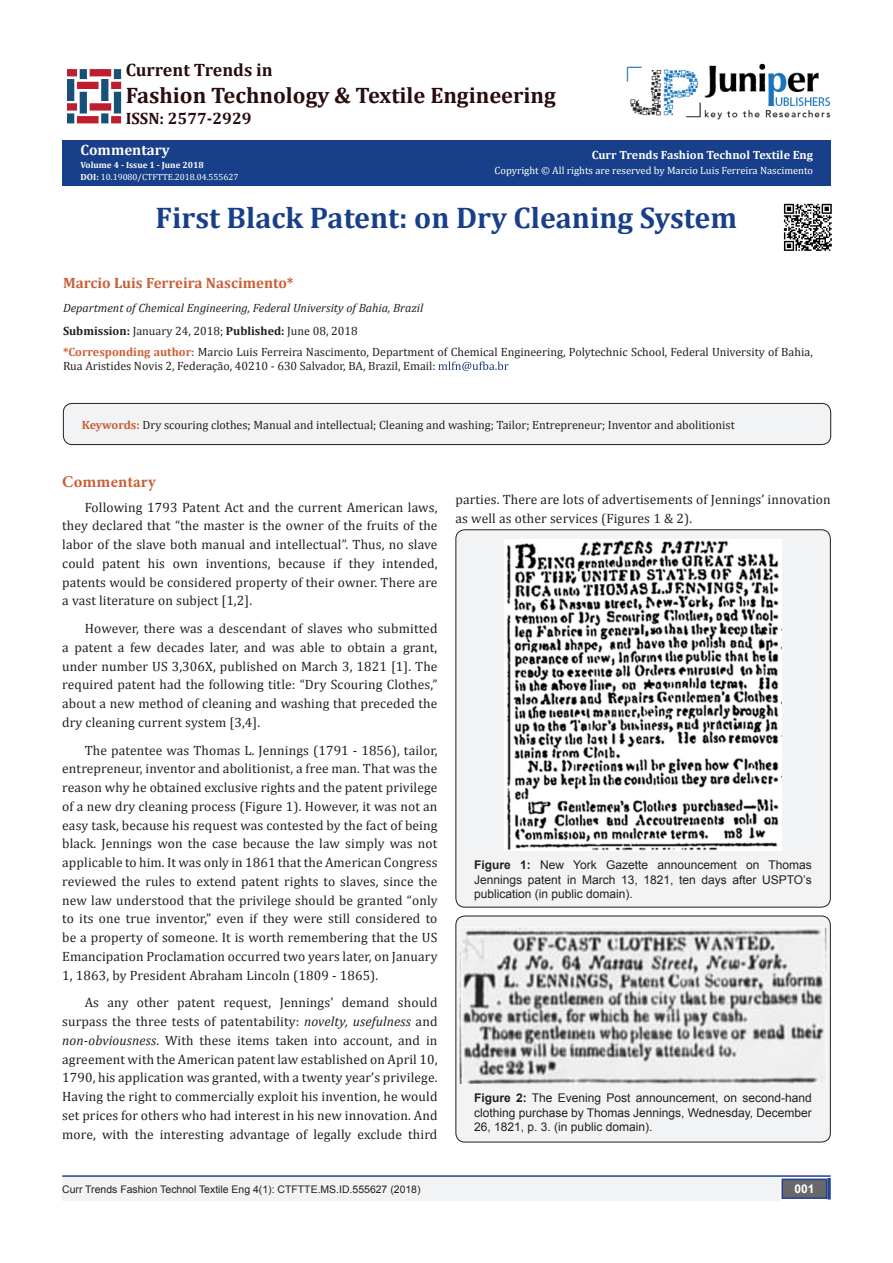
<style>
.page{position:relative;width:893px;height:1263px;background:#fff}
.page>*{position:absolute;margin:0;border:0;box-sizing:border-box;transform-origin:0 0}
.t1{font:700 30px "Cambria";color:#183f89}
.t2{font:700 22.5px "Cambria";color:#290c0e}
.t3{font:700 18px "Cambria";color:#290c0e}
.t4{font:700 16.5px "Cambria";color:#290c0e}
.List_Paragraph{font:700 16.5px "Minion Pro";letter-spacing:.01em;color:#ca5f37}
.t5{font:700 15px "Cambria";color:#ca5f37}
.t6{font:700 15px "Cambria";color:#fffefc}
.List_Paragraph-2{font:13.5px/18.8px "Cambria";letter-spacing:.01em;color:#231f20;text-align:justify}
.t7{font:12px/14.4px "Cambria";color:#231f20}
.t8{font:12px/14.4px "Arial";color:#231f20;text-align:justify}
.t9{font:italic 12px "Cambria";color:#231f20}
.t10{font:700 12px "Cambria";color:#fffefc}
.t11{font:700 12px "Arial";color:#fff}
.t12{font:10.5px "Arial";color:#231f20}
.t13{font:10.5px "Cambria";color:#fffefc}
.t14{font:9px "Cambria";color:#fff}
.t15{font:700 9px "Cambria";color:#fffefc}
.s1{font-weight:700;color:#fffefc}
.s2{font-weight:700}
.s3{font-weight:700;color:#ca5f37}
.s4{font-style:italic}
</style>
<div class="page">
<div style="left:456px;top:530px;width:374px;height:377px;background:#f2f3f4;border-radius:9px"></div>
<div style="left:455px;top:529px;width:376px;height:378px;border:1px solid #231f20;border-radius:9px"></div>
<img style="left:505px;top:540px;width:276px;height:311px">
<div style="left:456px;top:916px;width:374px;height:226px;background:#f2f3f4;border-radius:9px"></div>
<div style="left:455px;top:916px;width:376px;height:226px;border:1px solid #231f20;border-radius:9px"></div>
<img style="left:460px;top:928px;width:366px;height:155px">
<hr style="left:62px;top:1175px;width:769px;height:2px;background:#253f8e">
<div style="left:62px;top:1177px;width:494px;height:24px;background:#f2f3f4"></div>
<div style="left:782px;top:1179px;width:45px;height:19px;background:#68676a"></div>
<div style="left:781px;top:1178px;width:46px;height:21px;border:2px solid #253f8e"></div>
<svg style="left:827px;top:1178px;width:4px;height:21px"></svg>
<img style="left:627px;top:63px;width:203px;height:57px">
<div style="left:506px;top:1177px;width:273px;height:24px;background:#f2f3f4"></div>
<div style="left:63px;top:141px;width:768px;height:45px;background:#183f89"></div>
<svg style="left:438px;top:361px;width:71px;height:10px"></svg>
<div style="left:63px;top:403px;width:768px;height:42px;background:#f2f3f4;border-radius:9px"></div>
<div style="left:63px;top:403px;width:768px;height:42px;border:1px solid #231f20;border-radius:9px"></div>
<img style="left:67px;top:69px;width:55px;height:55px">
<img style="left:783px;top:203px;width:49px;height:48px">
<p class="t3" style="left:126px;top:57px;width:149px">Current Trends in</p>
<p class="t2" style="left:126px;top:80px;width:432px">Fashion Technology &amp; Textile Engineering</p>
<p class="t4" style="left:126px;top:107px;width:127px">ISSN: 2577-2929</p>
<p class="t6" style="left:81px;top:140px;width:91px">Commentary</p>
<p class="t15" style="left:81px;top:158px;width:125px">Volume 4 - Issue 1 - June 2018</p>
<p class="t14" style="left:81px;top:172px;width:159px"><span class="s1">DOI:</span> 10.19080/CTFTTE.2018.04.555627</p>
<p class="t10" style="left:592px;top:146px;width:223px">Curr Trends Fashion Technol Textile Eng</p>
<p class="t13" style="left:495px;top:165px;width:320px">Copyright © All rights are reserved by Marcio Luis Ferreira Nascimento</p>
<p class="t1" style="left:156px;top:197px;width:583px">First Black Patent: on Dry Cleaning System</p>
<p class="t5" style="left:63px;top:273px;width:232px">Marcio Luis Ferreira Nascimento*</p>
<p class="t9" style="left:63px;top:299px;width:362px">Department of Chemical Engineering, Federal University of Bahia, Brazil</p>
<p class="t7" style="left:63px;top:324px;width:296px"><span class="s2">Submission:</span> January 24, 2018; <span class="s2">Published:</span> June 08, 2018</p>
<p class="t7" style="left:63px;top:344px;width:751px"><span class="s3">*Corresponding author:</span> Marcio Luis Ferreira Nascimento, Department of Chemical Engineering, Polytechnic School, Federal University of Bahia,<br>Rua Aristides Novis 2, Federação, 40210 - 630 Salvador, BA, Brazil, Email:</p>
<p class="t7" style="left:82px;top:417px;width:654px"><span class="s3">Keywords:</span> Dry scouring clothes; Manual and intellectual; Cleaning and washing; Tailor; Entrepreneur; Inventor and abolitionist</p>
<p class="List_Paragraph" style="left:62px;top:470px;width:95px">Commentary</p>
<p class="List_Paragraph-2" style="left:62px;top:498px;width:377px;text-indent:22px">Following 1793 Patent Act and the current American laws, they declared that “the master is the owner of the fruits of the labor of the slave both manual and intellectual”. Thus, no slave could patent his own inventions, because if they intended, patents would be considered property of their owner. There are a vast literature on subject [1,2].</p>
<p class="List_Paragraph-2" style="left:62px;top:619px;width:377px;text-indent:22px">However, there was a descendant of slaves who submitted a patent a few decades later, and was able to obtain a grant, under number US 3,306X, published on March 3, 1821 [1]. The required patent had the following title: “Dry Scouring Clothes,” about a new method of cleaning and washing that preceded the dry cleaning current system [3,4].</p>
<p class="List_Paragraph-2" style="left:62px;top:741px;width:377px;text-indent:22px">The patentee was Thomas L. Jennings (1791 - 1856), tailor, entrepreneur, inventor and abolitionist, a free man. That was the reason why he obtained exclusive rights and the patent privilege of a new dry cleaning process (Figure 1). However, it was not an easy task, because his request was contested by the fact of being black. Jennings won the case because the law simply was not applicable to him. It was only in 1861 that the American Congress reviewed the rules to extend patent rights to slaves, since the new law understood that the privilege should be granted “only to its one true inventor,” even if they were still considered to be a property of someone. It is worth remembering that the US Emancipation Proclamation occurred two years later, on January 1, 1863, by President Abraham Lincoln (1809 - 1865).</p>
<p class="List_Paragraph-2" style="left:62px;top:993px;width:377px;text-indent:22px">As any other patent request, Jennings’ demand should surpass the three tests of patentability: <span class="s4">novelty, usefulness</span> and <span class="s4">non-obviousness</span>. With these items taken into account, and in agreement with the American patent law established on April 10, 1790, his application was granted, with a twenty year’s privilege.<br>Having the right to commercially exploit his invention, he would set prices for others who had interest in his new innovation. And more, with the interesting advantage of legally exclude third</p>
<p class="List_Paragraph-2" style="left:455px;top:490px;width:377px">parties. There are lots of advertisements of Jennings’ innovation as well as other services (Figures 1 &amp; 2).</p>
<p class="t8" style="left:474px;top:858px;width:339px"><span class="s2">Figure 1:</span> New York Gazette announcement on Thomas Jennings patent in March 13, 1821, ten days after USPTO’s publication (in public domain).</p>
<p class="t8" style="left:474px;top:1091px;width:339px"><span class="s2">Figure 2:</span> The Evening Post announcement, on second-hand clothing purchase by Thomas Jennings, Wednesday, December 26, 1821, p. 3. (in public domain).</p>
<p class="t12" style="left:62px;top:1182px;width:360px">Curr Trends Fashion Technol Textile Eng 4(1): CTFTTE.MS.ID.555627 (2018)</p>
<p class="t11" style="left:794px;top:1181px;width:22px">001</p>
</div>
